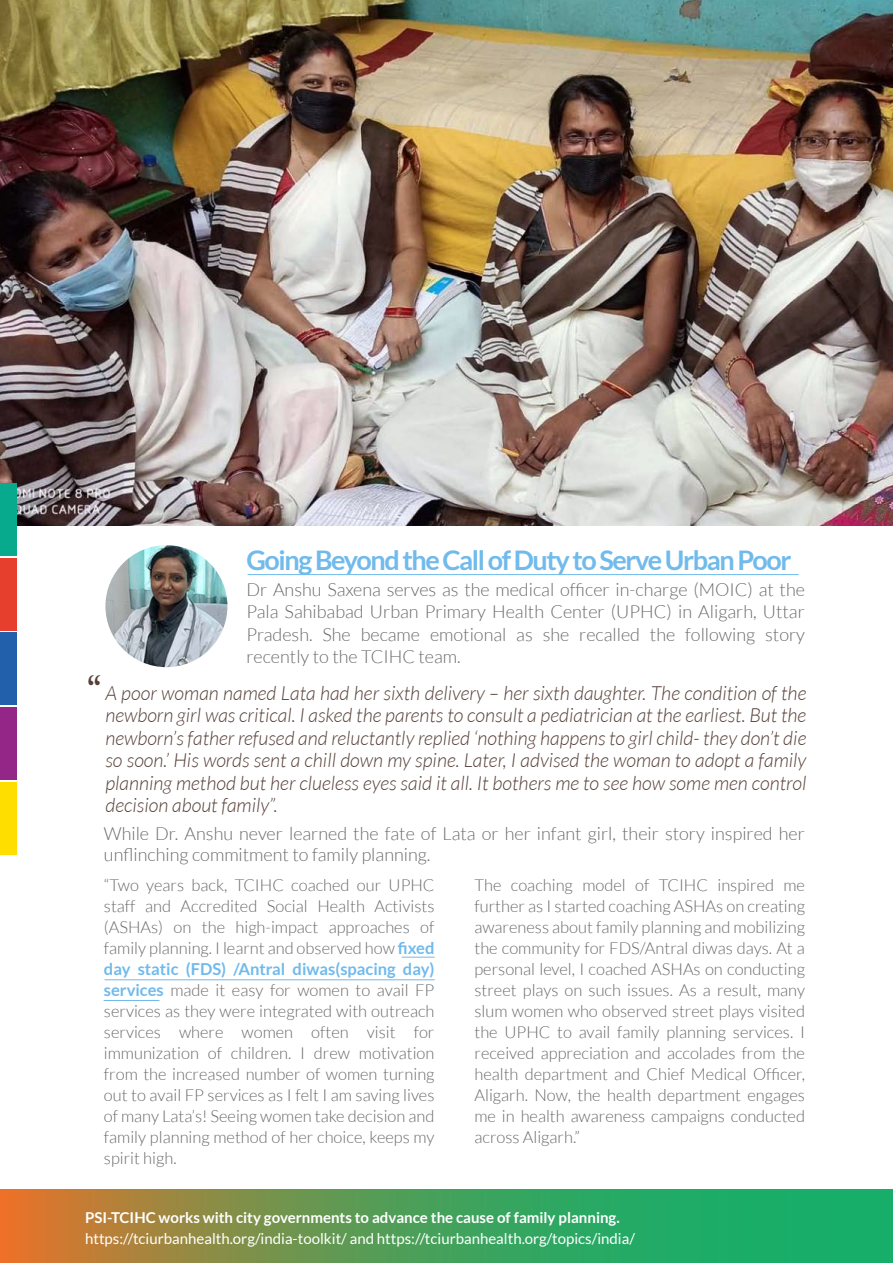
<style>
.page{position:relative;width:893px;height:1263px;background:#fff}
.page>*{position:absolute;margin:0;border:0;box-sizing:border-box;transform-origin:0 0}
.t1{font:300 36px "LEMONMILK";color:#564038}
.t2{font:700 27px "Lato";letter-spacing:-.05em;color:#70baec}
.t3{font:italic 300 19.5px/22.5px "Lato";color:#564038;text-align:justify}
.t4{font:300 18px/22.5px "Lato";color:#696969}
.t5{font:300 16.5px/21px "Lato";color:#696969;text-align:justify}
.t6{font:15px "Lato";color:#fff}
.t7{font:700 15px "Lato";color:#fff}
.s1{font-weight:700;color:#70baec}
</style>
<div class="page">
<img style="left:105px;top:545px;width:122px;height:122px;border-radius:61px">
<img style="left:0;top:0;width:893px;height:525px">
<svg style="left:0;top:1190px;width:893px;height:73px;background:#599b54"></svg>
<div style="left:0;top:707px;width:17px;height:73px;background:#942687"></div>
<div style="left:0;top:782px;width:17px;height:72px;background:#fede00"></div>
<div style="left:0;top:632px;width:17px;height:73px;background:#2360ac"></div>
<div style="left:0;top:558px;width:17px;height:72px;background:#e63f2e"></div>
<div style="left:0;top:483px;width:17px;height:73px;background:#08aa8d"></div>
<hr style="left:402px;top:957px;width:32px;height:1px;background:#70baec">
<hr style="left:105px;top:979px;width:329px;height:1px;background:#70baec">
<hr style="left:104px;top:1000px;width:55px;height:1px;background:#70baec">
<hr style="left:248px;top:574px;width:550px;height:1px;background:#70baec">
<h2 class="t2" style="left:246px;top:544px;width:547px">Going Beyond the Call of Duty to Serve Urban Poor</h2>
<p class="t4" style="left:246px;top:578px;width:560px;text-align:justify">Dr Anshu Saxena serves as the medical officer in-charge (MOIC) at the Pala Sahibabad Urban Primary Health Center (UPHC) in Aligarh, Uttar Pradesh. She became emotional as she recalled the following story recently to the TCIHC team.</p>
<p class="t3" style="left:105px;top:683px;width:702px">A poor woman named Lata had her sixth delivery – her sixth daughter. The condition of the newborn girl was critical. I asked the parents to consult a pediatrician at the earliest. But the newborn’s father refused and reluctantly replied ‘nothing happens to girl child- they don’t die so soon.’ His words sent a chill down my spine. Later, I advised the woman to adopt a family planning method but her clueless eyes said it all. It bothers me to see how some men control decision about family”.</p>
<h1 class="t1" style="left:87px;top:671px;width:16px">“</h1>
<p class="t4" style="left:104px;top:824px;width:702px;line-height:21px">While Dr. Anshu never learned the fate of Lata or her infant girl, their story inspired her unflinching commitment to family planning.</p>
<p class="t5" style="left:474px;top:876px;width:332px">The coaching model of TCIHC inspired me further as I started coaching ASHAs on creating awareness about family planning and mobilizing the community for FDS/Antral diwas days. At a personal level, I coached ASHAs on conducting street plays on such issues. As a result, many slum women who observed street plays visited the UPHC to avail family planning services. I received appreciation and accolades from the health department and Chief Medical Officer, Aligarh. Now, the health department engages me in health awareness campaigns conducted across Aligarh.”</p>
<p class="t5" style="left:104px;top:876px;width:332px">“Two years back, TCIHC coached our UPHC staff and Accredited Social Health Activists (ASHAs) on the high-impact approaches of family planning. I learnt and observed how <span class="s1">fixed day static (FDS) /Antral diwas(spacing day) services</span> made it easy for women to avail FP services as they were integrated with outreach services where women often visit for immunization of children. I drew motivation from the increased number of women turning out to avail FP services as I felt I am saving lives of many Lata’s! Seeing women take decision and family planning method of her choice, keeps my spirit high.</p>
<p class="t7" style="left:85px;top:1209px;width:536px">PSI-TCIHC works with city governments to advance the cause of family planning.</p>
<p class="t6" style="left:85px;top:1232px;width:551px">https://tciurbanhealth.org/india-toolkit/ and https://tciurbanhealth.org/topics/india/</p>
</div>
